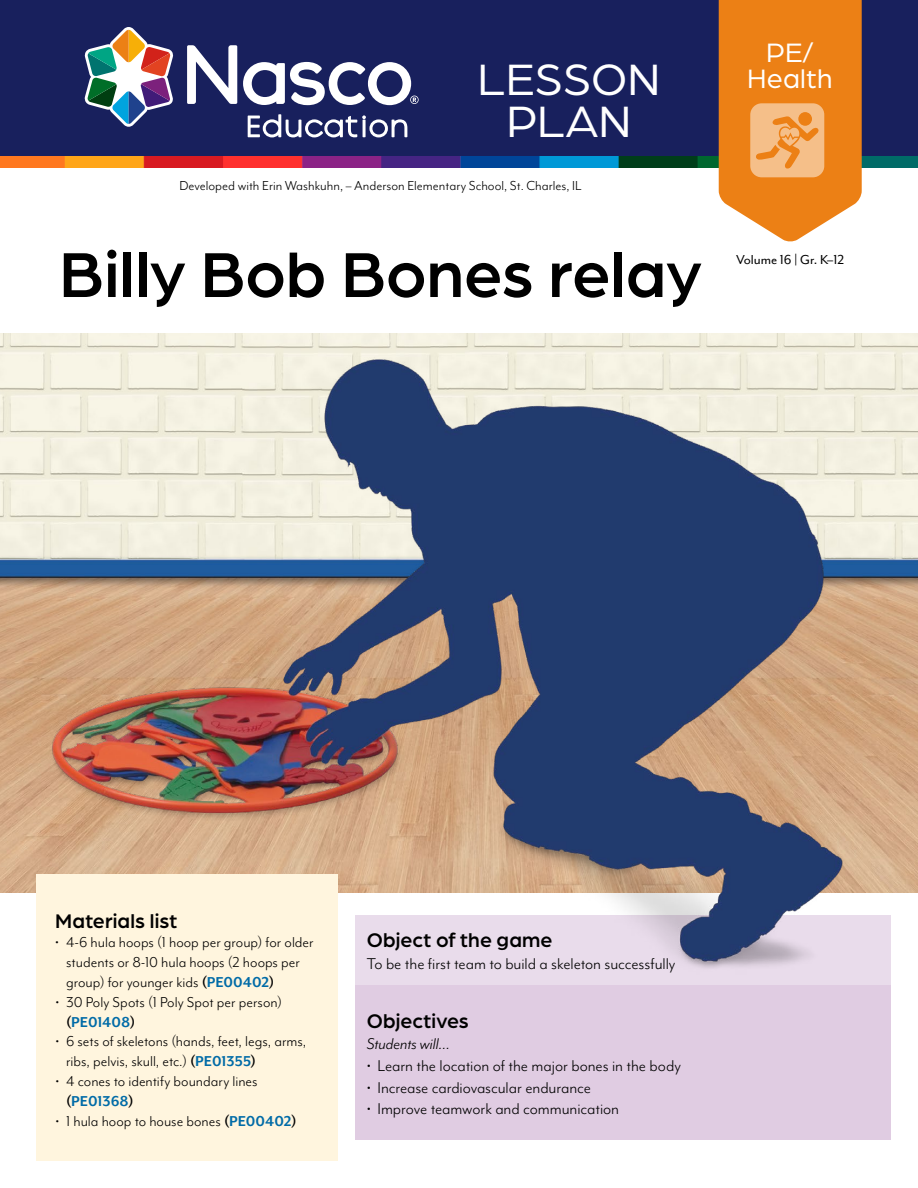
<style>
.page{position:relative;width:918px;height:1188px;background:#fff}
.page>*{position:absolute;margin:0;border:0;box-sizing:border-box;transform-origin:0 0}
.t1{font:500 67.5px "Arboria";color:#000}
.t2{font:46.8px/42.8px "Arboria";color:#fff;text-align:center}
.t3{font:28.35px/26.4px "Arboria";letter-spacing:.01em;color:#fff;text-align:center}
.t4{font:500 21px "Arboria";letter-spacing:.005em;color:#000}
.t5{font:18px "Mr Eaves Mod OT";letter-spacing:-.005em;color:#000}
.t6{font:italic 18px "Mr Eaves Mod OT";color:#000}
.t7{font:16.5px/19.8px "Mr Eaves Mod OT";color:#000}
.t8{font:15px "Mr Eaves Mod OT";color:#000}
.t9{font:15px "Mr Eaves Mod OT";color:#000}
.s1{font-weight:700}
.s2{font-weight:700;color:#006ba7}
</style>
<div class="page">
<img style="left:0;top:333px;width:32px;height:559px">
<img style="left:0;top:156px;width:918px;height:11px">
<div style="left:0;top:0;width:918px;height:156px;background:#18205d"></div>
<svg style="left:187px;top:45px;width:50px;height:59px"></svg>
<svg style="left:243px;top:62px;width:176px;height:43px"></svg>
<svg style="left:85px;top:27px;width:88px;height:100px"></svg>
<svg style="left:248px;top:114px;width:159px;height:23px"></svg>
<svg style="left:719px;top:0;width:143px;height:242px;background:#ee9237"></svg>
<div style="left:37px;top:875px;width:301px;height:286px;background:#fff5de"></div>
<div style="left:355px;top:984px;width:536px;height:156px;background:#e0cce2"></div>
<img style="left:32px;top:333px;width:886px;height:660px">
<h2 class="t2" style="left:477px;top:56px;width:184px">LESSON<br>PLAN</h2>
<p class="t8" style="left:179px;top:177px;width:404px">Developed with Erin Washkuhn, – Anderson Elementary School, St. Charles, IL</p>
<h3 class="t3" style="left:747px;top:38px;width:87px">PE/<br>Health</h3>
<h1 class="t1" style="left:59px;top:229px;width:644px">Billy Bob Bones relay</h1>
<p class="t9" style="left:736px;top:252px;width:109px">Volume 16 | Gr. K–12</p>
<p class="t4" style="left:55px;top:906px;width:124px">Materials list</p>
<p class="t7" style="left:66px;top:933px;width:249px;text-indent:-11px">• 4-6 hula hoops (1 hoop per group) for older students or 8-10 hula hoops (2 hoops per group) for younger kids <span class="s1">(</span><span class="s2">PE00402</span><span class="s1">)</span></p>
<p class="t7" style="left:66px;top:992px;width:217px;text-indent:-11px">• 30 Poly Spots (1 Poly Spot per person) <span class="s1">(</span><span class="s2">PE01408</span><span class="s1">)</span></p>
<p class="t7" style="left:66px;top:1032px;width:242px;text-indent:-11px">• 6 sets of skeletons (hands, feet, legs, arms, ribs, pelvis, skull, etc.) <span class="s1">(</span><span class="s2">PE01355</span><span class="s1">)</span></p>
<p class="t7" style="left:66px;top:1071px;width:193px;text-indent:-11px">• 4 cones to identify boundary lines <span class="s1">(</span><span class="s2">PE01368</span><span class="s1">)</span></p>
<p class="t7" style="left:55px;top:1111px;width:243px">• 1 hula hoop to house bones <span class="s1">(</span><span class="s2">PE00402</span><span class="s1">)</span></p>
<p class="t4" style="left:367px;top:926px;width:187px">Object of the game</p>
<p class="t5" style="left:367px;top:953px;width:310px">To be the first team to build a skeleton successfully</p>
<p class="t4" style="left:367px;top:1007px;width:104px">Objectives</p>
<p class="t6" style="left:367px;top:1034px;width:85px">Students will…</p>
<p class="t5" style="left:367px;top:1056px;width:316px">• Learn the location of the major bones in the body</p>
<p class="t5" style="left:367px;top:1077px;width:226px">• Increase cardiovascular endurance</p>
<p class="t5" style="left:367px;top:1099px;width:254px">• Improve teamwork and communication</p>
</div>
